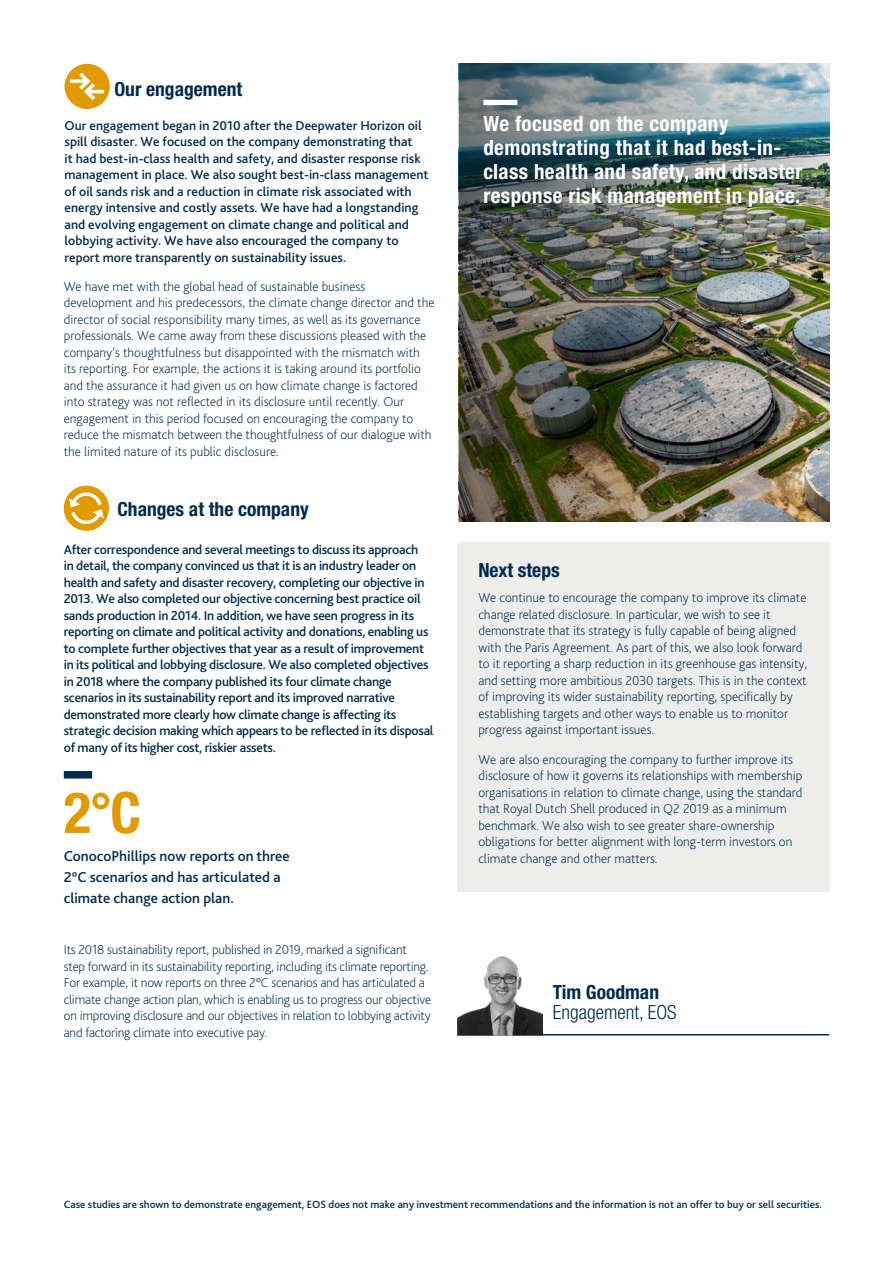
<style>
.page{position:relative;width:893px;height:1263px;background:#fff}
.page>*{position:absolute;margin:0;border:0;box-sizing:border-box;transform-origin:0 0}
.t1{font:700 condensed 57px "Helvetica Neue LT Pro";color:#e19b00}
.t2{font:700 condensed 21px/24px "Helvetica Neue LT Pro";letter-spacing:.02em;color:#fff}
.t3{font:700 condensed 19.5px "Helvetica Neue LT Pro";color:#002b4d}
.t4{font:300 condensed 19.5px "Helvetica Neue LT Pro";color:#002b4d}
.t5{font:500 15px/21px "Bliss 2";color:#002b4d}
.t6{font:200 13.5px/16.5px "Bliss 2";color:#002b4d}
.t7{font:500 13.5px/16.5px "Bliss 2";letter-spacing:-.02em;color:#002b4d}
.t8{font:500 13.5px/16.5px "Bliss 2";color:#002b4d}
.t9{font:500 10.95px "Bliss 2";color:#002b4d}
</style>
<div class="page">
<img style="left:459px;top:64px;width:370px;height:458px">
<div style="left:457px;top:542px;width:372px;height:349px;background:#ededec"></div>
<div style="left:64px;top:486px;width:45px;height:45px;background:#e19b00;border-radius:50%"></div>
<svg style="left:69px;top:492px;width:35px;height:32px"></svg>
<hr style="left:457px;top:1034px;width:372px;height:1px;background:#002b4d">
<div style="left:483px;top:100px;width:34px;height:5px;background:#fff"></div>
<div style="left:64px;top:771px;width:28px;height:7px;background:#002b4d"></div>
<div style="left:65px;top:64px;width:45px;height:45px;background:#e19b00;border-radius:50%"></div>
<svg style="left:70px;top:73px;width:34px;height:27px"></svg>
<img style="left:457px;top:956px;width:86px;height:79px">
<h3 class="t3" style="left:114px;top:78px;width:129px">Our engagement</h3>
<p class="t8" style="left:65px;top:117px;width:365px">Our engagement began in 2010 after the Deepwater Horizon oil spill disaster. We focused on the company demonstrating that<br>it had best-in-class health and safety, and disaster response risk management in place. We also sought best-in-class management of oil sands risk and a reduction in climate risk associated with energy intensive and costly assets. We have had a longstanding and evolving engagement on climate change and political and lobbying activity. We have also encouraged the company to report more transparently on sustainability issues.</p>
<p class="t6" style="left:64px;top:278px;width:372px">We have met with the global head of sustainable business development and his predecessors, the climate change director and the director of social responsibility many times, as well as its governance professionals. We came away from these discussions pleased with the company’s thoughtfulness but disappointed with the mismatch with its reporting. For example, the actions it is taking around its portfolio and the assurance it had given us on how climate change is factored into strategy was not reflected in its disclosure until recently. Our engagement in this period focused on encouraging the company to reduce the mismatch between the thoughtfulness of our dialogue with the limited nature of its public disclosure.</p>
<h3 class="t3" style="left:118px;top:497px;width:193px">Changes at the company</h3>
<p class="t7" style="left:64px;top:541px;width:371px">After correspondence and several meetings to discuss its approach<br>in detail, the company convinced us that it is an industry leader on health and safety and disaster recovery, completing our objective in 2013. We also completed our objective concerning best practice oil sands production in 2014. In addition, we have seen progress in its reporting on climate and political activity and donations, enabling us to complete further objectives that year as a result of improvement in its political and lobbying disclosure. We also completed objectives in 2018 where the company published its four climate change scenarios in its sustainability report and its improved narrative demonstrated more clearly how climate change is affecting its strategic decision making which appears to be reflected in its disposal of many of its higher cost, riskier assets.</p>
<h1 class="t1" style="left:64px;top:778px;width:79px">2°C</h1>
<p class="t5" style="left:64px;top:845px;width:227px">ConocoPhillips now reports on three<br>2°C scenarios and has articulated a climate change action plan.</p>
<p class="t6" style="left:64px;top:941px;width:369px">Its 2018 sustainability report, published in 2019, marked a significant step forward in its sustainability reporting, including its climate reporting.<br>For example, it now reports on three 2°C scenarios and has articulated a climate change action plan, which is enabling us to progress our objective on improving disclosure and our objectives in relation to lobbying activity and factoring climate into executive pay.</p>
<h2 class="t2" style="left:483px;top:111px;width:320px">We focused on the company demonstrating that it had best-in&shy;class health and safety, and disaster response risk management in place.</h2>
<h3 class="t3" style="left:478px;top:559px;width:83px">Next steps</h3>
<p class="t6" style="left:478px;top:590px;width:330px">We continue to encourage the company to improve its climate change related disclosure. In particular, we wish to see it demonstrate that its strategy is fully capable of being aligned with the Paris Agreement. As part of this, we also look forward to it reporting a sharp reduction in its greenhouse gas intensity, and setting more ambitious 2030 targets. This is in the context of improving its wider sustainability reporting, specifically by establishing targets and other ways to enable us to monitor progress against important issues.</p>
<p class="t6" style="left:478px;top:751px;width:326px">We are also encouraging the company to further improve its disclosure of how it governs its relationships with membership organisations in relation to climate change, using the standard that Royal Dutch Shell produced in Q2 2019 as a minimum benchmark. We also wish to see greater share-ownership obligations for better alignment with long-term investors on climate change and other matters.</p>
<h3 class="t3" style="left:553px;top:980px;width:108px">Tim Goodman</h3>
<h3 class="t4" style="left:553px;top:1001px;width:125px">Engagement, EOS</h3>
<p class="t9" style="left:64px;top:1197px;width:760px">Case studies are shown to demonstrate engagement, EOS does not make any investment recommendations and the information is not an offer to buy or sell securities.</p>
</div>
